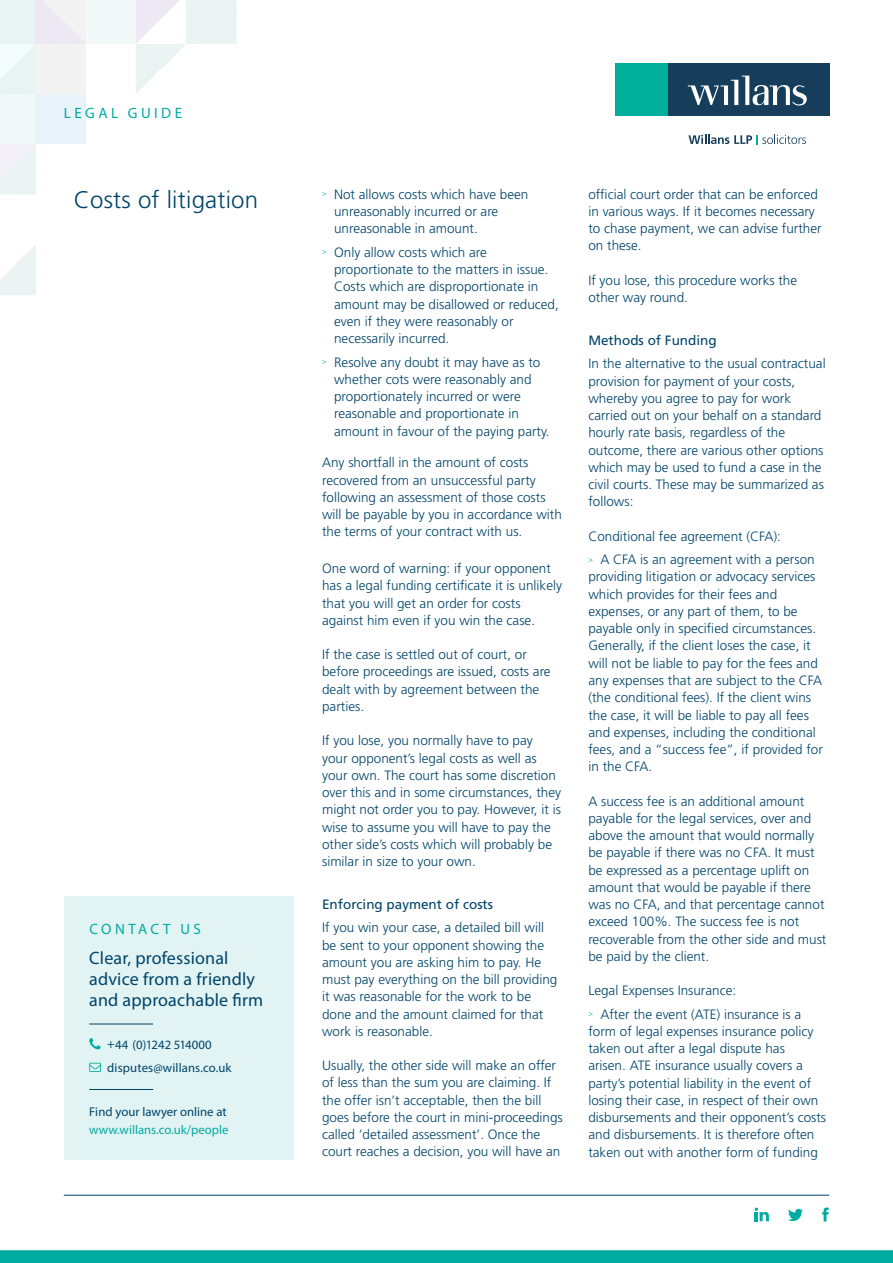
<style>
.page{position:relative;width:893px;height:1263px;background:#fff}
.page>*{position:absolute;margin:0;border:0;box-sizing:border-box;transform-origin:0 0}
.t1{font:300 24px "Frutiger LT Std";letter-spacing:.01em;color:#00446a}
.t2{font:18px/21px "Myriad Pro";letter-spacing:.01em;color:#00446a}
.t3{font:15px "Myriad Pro";letter-spacing:.23em;color:#00aca2}
.Body_copy{font:300 13.5px/17.2px "Frutiger LT Std";color:#00446a}
.Body_copy-2{font:13.5px "Frutiger LT Std";color:#00446a}
.t4{font:12.75px/17.2px "Myriad Pro";color:#00aca2}
.t5{font:12.75px "Myriad Pro";letter-spacing:.01em;color:#00446a}
.s1{color:#00446a}
</style>
<div class="page">
<svg style="left:755px;top:1208px;width:14px;height:13px"></svg>
<svg style="left:788px;top:1209px;width:15px;height:12px"></svg>
<svg style="left:822px;top:1207px;width:7px;height:14px"></svg>
<hr style="left:64px;top:1195px;width:765px;height:1px;background:#00446a">
<div style="left:64px;top:896px;width:229px;height:264px;background:#e1f3f3"></div>
<svg style="left:89px;top:1038px;width:12px;height:11px"></svg>
<svg style="left:89px;top:1063px;width:12px;height:9px"></svg>
<hr style="left:89px;top:1024px;width:64px;height:1px;background:#00446a">
<hr style="left:89px;top:1089px;width:64px;height:1px;background:#00446a">
<img style="left:0;top:0;width:237px;height:295px">
<div style="left:667px;top:64px;width:163px;height:52px;background:#163e5a"></div>
<div style="left:615px;top:64px;width:52px;height:52px;background:#00af9b"></div>
<svg style="left:688px;top:76px;width:119px;height:30px"></svg>
<svg style="left:688px;top:135px;width:118px;height:9px"></svg>
<svg style="left:0;top:1250px;width:893px;height:13px;background:#04ada3"></svg>
<p class="t3" style="left:64px;top:103px;width:120px">LEGAL GUIDE</p>
<p class="t1" style="left:74px;top:186px;width:186px">Costs of litigation</p>
<p class="t3" style="left:89px;top:920px;width:113px">CONTACT US</p>
<p class="t2" style="left:89px;top:947px;width:175px">Clear, professional advice from a friendly and approachable firm</p>
<p class="t5" style="left:107px;top:1037px;width:106px">+44 (0)1242 514000</p>
<p class="t5" style="left:107px;top:1060px;width:126px">disputes@willans.co.uk</p>
<p class="t4" style="left:89px;top:1103px;width:141px"><span class="s1">Find your lawyer online at </span>www.willans.co.uk/people</p>
<p class="Body_copy" style="left:334px;top:186px;width:196px;text-indent:-12px"><sup>&gt;</sup> Not allows costs which have been unreasonably incurred or are unreasonable in amount.</p>
<p class="Body_copy" style="left:334px;top:244px;width:226px;text-indent:-12px"><sup>&gt;</sup> Only allow costs which are proportionate to the matters in issue.<br>Costs which are disproportionate in amount may be disallowed or reduced, even if they were reasonably or necessarily incurred.</p>
<p class="Body_copy" style="left:334px;top:354px;width:217px;text-indent:-12px"><sup>&gt;</sup> Resolve any doubt it may have as to whether cots were reasonably and proportionately incurred or were reasonable and proportionate in amount in favour of the paying party.</p>
<p class="Body_copy" style="left:322px;top:454px;width:241px">Any shortfall in the amount of costs recovered from an unsuccessful party following an assessment of those costs will be payable by you in accordance with the terms of your contract with us.</p>
<p class="Body_copy" style="left:322px;top:560px;width:242px">One word of warning: if your opponent has a legal funding certificate it is unlikely that you will get an order for costs against him even if you win the case.</p>
<p class="Body_copy" style="left:322px;top:646px;width:230px">If the case is settled out of court, or before proceedings are issued, costs are dealt with by agreement between the parties.</p>
<p class="Body_copy" style="left:322px;top:732px;width:241px">If you lose, you normally have to pay your opponent’s legal costs as well as your own. The court has some discretion over this and in some circumstances, they might not order you to pay. However, it is wise to assume you will have to pay the other side’s costs which will probably be similar in size to your own.</p>
<p class="Body_copy-2" style="left:322px;top:896px;width:173px">Enforcing payment of costs</p>
<p class="Body_copy" style="left:322px;top:919px;width:237px">If you win your case, a detailed bill will be sent to your opponent showing the amount you are asking him to pay. He must pay everything on the bill providing it was reasonable for the work to be done and the amount claimed for that work is reasonable.</p>
<p class="Body_copy" style="left:322px;top:1057px;width:242px">Usually, the other side will make an offer of less than the sum you are claiming. If the offer isn’t acceptable, then the bill goes before the court in mini-proceedings called ‘detailed assessment’. Once the court reaches a decision, you will have an</p>
<p class="Body_copy" style="left:588px;top:186px;width:235px">official court order that can be enforced in various ways. If it becomes necessary to chase payment, we can advise further on these.</p>
<p class="Body_copy" style="left:588px;top:272px;width:210px">If you lose, this procedure works the other way round.</p>
<p class="Body_copy-2" style="left:588px;top:332px;width:130px">Methods of Funding</p>
<p class="Body_copy" style="left:588px;top:355px;width:239px">In the alternative to the usual contractual provision for payment of your costs, whereby you agree to pay for work carried out on your behalf on a standard hourly rate basis, regardless of the outcome, there are various other options which may be used to fund a case in the civil courts. These may be summarized as follows:</p>
<p class="Body_copy" style="left:588px;top:527px;width:194px">Conditional fee agreement (CFA):</p>
<p class="Body_copy" style="left:588px;top:551px;width:236px"><sup>&gt;</sup> A CFA is an agreement with a person providing litigation or advocacy services which provides for their fees and expenses, or any part of them, to be payable only in specified circumstances.<br>Generally, if the client loses the case, it will not be liable to pay for the fees and any expenses that are subject to the CFA (the conditional fees). If the client wins the case, it will be liable to pay all fees and expenses, including the conditional fees, and a “success fee”, if provided for in the CFA.</p>
<p class="Body_copy" style="left:588px;top:792px;width:240px">A success fee is an additional amount payable for the legal services, over and above the amount that would normally be payable if there was no CFA. It must be expressed as a percentage uplift on amount that would be payable if there was no CFA, and that percentage cannot exceed 100%. The success fee is not recoverable from the other side and must be paid by the client.</p>
<p class="Body_copy" style="left:588px;top:982px;width:149px">Legal Expenses Insurance:</p>
<p class="Body_copy" style="left:588px;top:1005px;width:239px"><sup>&gt;</sup> After the event (ATE) insurance is a form of legal expenses insurance policy taken out after a legal dispute has<br>arisen. ATE insurance usually covers a party’s potential liability in the event of losing their case, in respect of their own disbursements and their opponent’s costs and disbursements. It is therefore often taken out with another form of funding</p>
</div>
